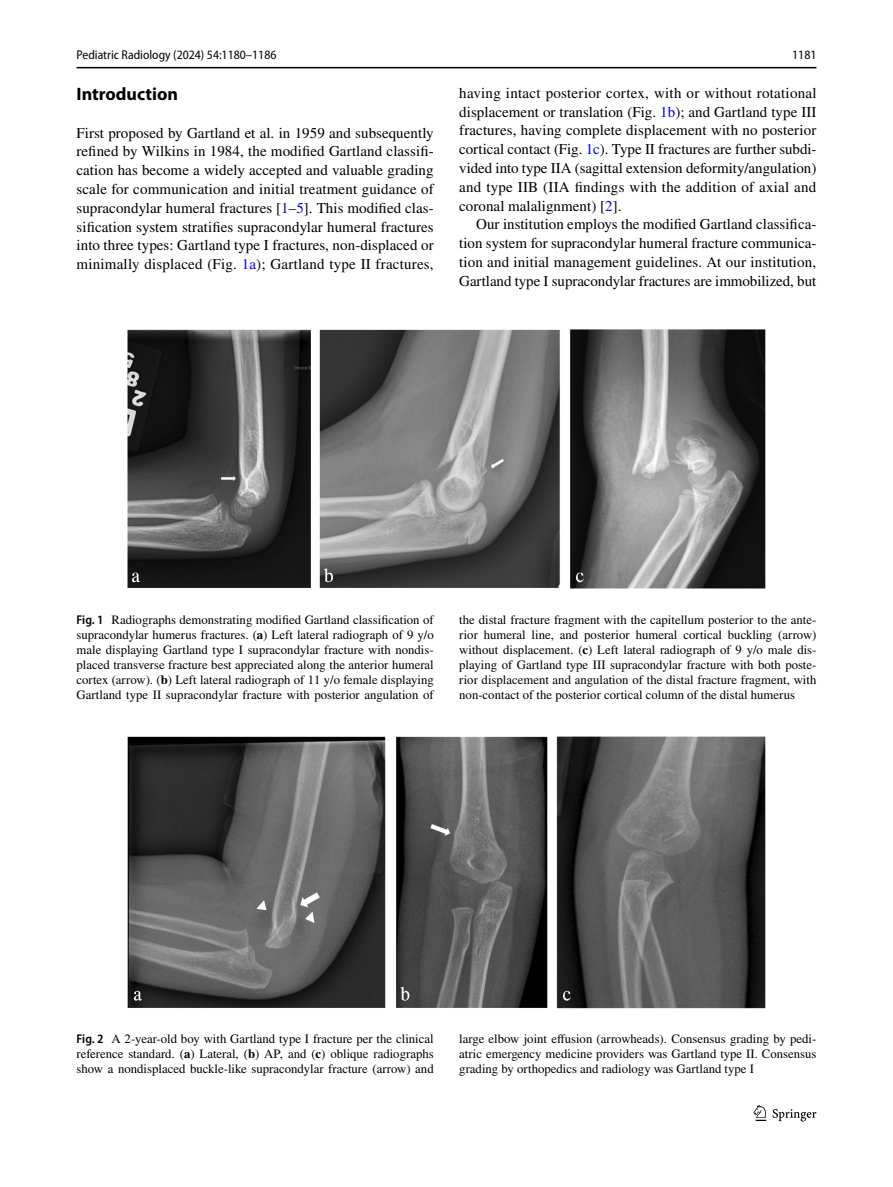
<style>
.page{position:relative;width:893px;height:1187px;background:#fff}
.page>*{position:absolute;margin:0;border:0;box-sizing:border-box;transform-origin:0 0}
.t1{font:700 18px "Myriad Pro";color:#000}
.t2{font:15px/18.8px "STIX";letter-spacing:.005em;color:#000;text-align:justify}
.t3{font:12.75px/15px "STIX";color:#000;text-align:justify}
.t4{font:semi-condensed 12.75px "Myriad Pro";color:#000}
.s1{color:#00f}
.s2{font-family:"Myriad Pro";font-weight:600;font-stretch:semi-condensed}
.s3{font-weight:700}
</style>
<div class="page">
<hr style="left:77px;top:67px;width:739px;height:1px;background:#000">
<svg style="left:753px;top:1105px;width:13px;height:15px"></svg>
<svg style="left:773px;top:1109px;width:43px;height:12px"></svg>
<img style="left:127px;top:329px;width:638px;height:259px">
<img style="left:127px;top:736px;width:638px;height:271px">
<p class="t4" style="left:77px;top:48px;width:201px">Pediatric Radiology (2024) 54:1180–1186</p>
<p class="t4" style="left:792px;top:48px;width:26px">1181</p>
<h1 class="t1" style="left:77px;top:82px;width:103px">Introduction</h1>
<p class="t2" style="left:77px;top:124px;width:359px">First proposed by Gartland et al. in 1959 and subsequently refined by Wilkins in 1984, the modified Gartland classifi&shy;cation has become a widely accepted and valuable grading scale for communication and initial treatment guidance of supracondylar humeral fractures [<span class="s1">1</span>–<span class="s1">5</span>]. This modified clas&shy;sification system stratifies supracondylar humeral fractures into three types: Gartland type I fractures, non-displaced or minimally displaced (Fig. <span class="s1">1a</span>); Gartland type II fractures,</p>
<p class="t2" style="left:459px;top:84px;width:359px">having intact posterior cortex, with or without rotational displacement or translation (Fig. <span class="s1">1b</span>); and Gartland type III fractures, having complete displacement with no posterior cortical contact (Fig. <span class="s1">1c</span>). Type II fractures are further subdi&shy;vided into type IIA (sagittal extension deformity/angulation) and type IIB (IIA findings with the addition of axial and coronal malalignment) [<span class="s1">2</span>].</p>
<p class="t2" style="left:459px;top:216px;width:359px;text-indent:17px">Our institution employs the modified Gartland classifica&shy;tion system for supracondylar humeral fracture communica&shy;tion and initial management guidelines. At our institution, Gartland type I supracondylar fractures are immobilized, but</p>
<p class="t3" style="left:77px;top:612px;width:359px"><span class="s2">Fig. 1</span> Radiographs demonstrating modified Gartland classification of supracondylar humerus fractures. (<span class="s3">a</span>) Left lateral radiograph of 9 y/o male displaying Gartland type I supracondylar fracture with nondis&shy;placed transverse fracture best appreciated along the anterior humeral cortex (arrow). (<span class="s3">b</span>) Left lateral radiograph of 11 y/o female displaying Gartland type II supracondylar fracture with posterior angulation of</p>
<p class="t3" style="left:459px;top:612px;width:359px">the distal fracture fragment with the capitellum posterior to the ante&shy;rior humeral line, and posterior humeral cortical buckling (arrow) without displacement. (<span class="s3">c</span>) Left lateral radiograph of 9 y/o male dis&shy;playing of Gartland type III supracondylar fracture with both poste&shy;rior displacement and angulation of the distal fracture fragment, with non-contact of the posterior cortical column of the distal humerus</p>
<p class="t3" style="left:77px;top:1032px;width:359px"><span class="s2">Fig. 2</span> A 2-year-old boy with Gartland type I fracture per the clinical reference standard. (<span class="s3">a</span>) Lateral, (<span class="s3">b</span>) AP, and (<span class="s3">c</span>) oblique radiographs show a nondisplaced buckle-like supracondylar fracture (arrow) and</p>
<p class="t3" style="left:459px;top:1032px;width:359px">large elbow joint effusion (arrowheads). Consensus grading by pedi&shy;atric emergency medicine providers was Gartland type II. Consensus grading by orthopedics and radiology was Gartland type I</p>
</div>
